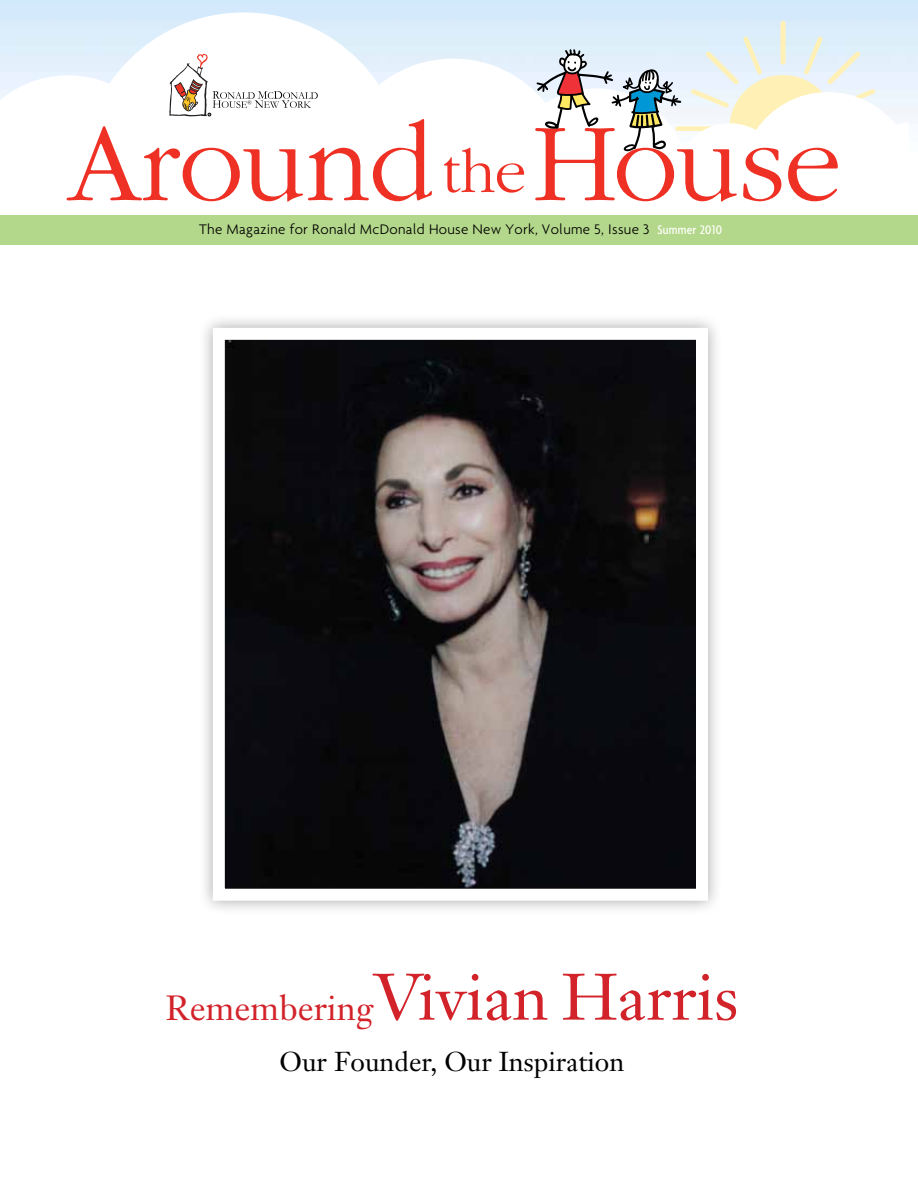
<style>
.page{position:relative;width:918px;height:1188px;background:#fff}
.page>*{position:absolute;margin:0;border:0;box-sizing:border-box;transform-origin:0 0}
.t1{font:64.5px "Janson Text";color:#d2232a}
.t2{font:27px "Janson Text";color:#000}
.t3{font:300 15px "Agenda";letter-spacing:.02em;color:#000}
.s1{font-weight:500;font-stretch:condensed;font-size:13.5px;color:#fff}
.s2{font-size:34.5px}
</style>
<div class="page">
<div style="left:781px;top:23px;width:5px;height:39px;background:#fff1b5"></div>
<svg style="left:432px;top:59px;width:477px;height:115px"></svg>
<svg style="left:81px;top:12px;width:325px;height:42px"></svg>
<svg style="left:444px;top:148px;width:80px;height:45px"></svg>
<svg style="left:535px;top:33px;width:359px;height:169px"></svg>
<svg style="left:0;top:54px;width:432px;height:148px"></svg>
<div style="left:0;top:216px;width:918px;height:29px;background:#b4d88b"></div>
<div style="left:198px;top:313px;width:525px;height:603px;background:#000;opacity:.35"></div>
<img style="left:226px;top:341px;width:469px;height:547px">
<div style="left:213px;top:328px;width:495px;height:573px;border:12px solid #fff"></div>
<p class="t3" style="left:199px;top:220px;width:524px">The Magazine for Ronald McDonald House New York, Volume 5, Issue 3 <span class="s1">Summer 2010</span></p>
<h1 class="t1" style="left:166px;top:956px;width:574px"><span class="s2">Remembering</span>Vivian Harris</h1>
<h2 class="t2" style="left:280px;top:1045px;width:346px">Our Founder, Our Inspiration</h2>
</div>
